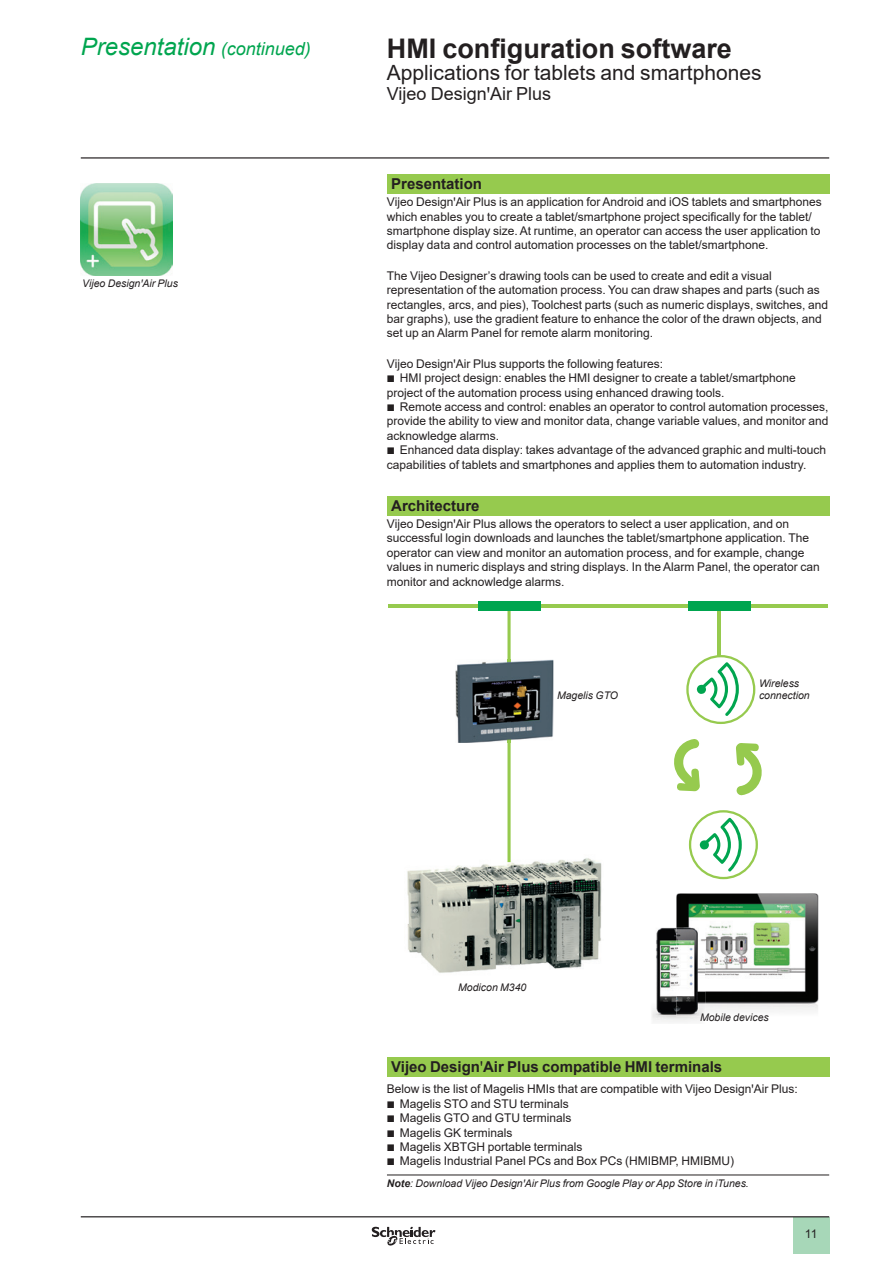
<style>
.page{position:relative;width:893px;height:1263px;background:#fff}
.page>*{position:absolute;margin:0;border:0;box-sizing:border-box;transform-origin:0 0}
._0_TitleLev1{font:700 27px "Arial";color:#231f20}
._0_Topic{font:italic 24px "Arial";color:#00a54f}
._0_TitleLev2{font:21px "Arial";color:#231f20}
._0_TitleLev3{font:18px "Arial";color:#231f20}
.Cell_Section_2__10{font:700 15px "Arial";color:#231f20}
._2_Text__8{font:12px/14.4px "Arial";color:#231f20}
._2_Nota__7{font:italic 10.5px "Arial";color:#231f20}
._2_Legend__7{font:italic 10.5px/12px "Arial";color:#231f20}
._1_Legend__7{font:italic 10.5px "Arial";color:#231f20}
.s1{font-size:18px}
.s2{font-family:"Graph Schneider"}
.s3{font-weight:400}
.s4{font-weight:700}
</style>
<div class="page">
<hr style="left:81px;top:157px;width:748px;height:2px;background:#231f20">
<div style="left:793px;top:1217px;width:36px;height:37px;background:#a7d7b8"></div>
<hr style="left:81px;top:1216px;width:748px;height:1px;background:#231f20">
<svg style="left:372px;top:1226px;width:63px;height:20px"></svg>
<div style="left:387px;top:174px;width:442px;height:20px;background:#96ca4e"></div>
<div style="left:387px;top:496px;width:442px;height:20px;background:#96ca4e"></div>
<div style="left:387px;top:1057px;width:442px;height:20px;background:#96ca4e"></div>
<img style="left:407px;top:858px;width:195px;height:115px">
<hr style="left:388px;top:604px;width:439px;height:4px;background:#96ca4e">
<svg style="left:507px;top:611px;width:4px;height:251px"></svg>
<hr style="left:718px;top:606px;width:3px;height:50px;background:#96ca4e">
<div style="left:478px;top:601px;width:62px;height:10px;background:#00a54f"></div>
<div style="left:689px;top:601px;width:62px;height:10px;background:#00a54f"></div>
<svg style="left:686px;top:655px;width:69px;height:69px"></svg>
<svg style="left:689px;top:810px;width:69px;height:69px"></svg>
<svg style="left:674px;top:739px;width:26px;height:52px"></svg>
<svg style="left:736px;top:743px;width:26px;height:52px"></svg>
<img style="left:676px;top:893px;width:142px;height:118px">
<img style="left:652px;top:928px;width:50px;height:94px">
<img style="left:676px;top:928px;width:29px;height:88px">
<img style="left:455px;top:659px;width:98px;height:84px">
<img style="left:507px;top:659px;width:4px;height:84px">
<img style="left:81px;top:183px;width:92px;height:92px">
<hr style="left:387px;top:1175px;width:442px;height:1px;background:#231f20">
<p class="_0_Topic" style="left:81px;top:31px;width:232px">Presentation <span class="s1">(continued)</span></p>
<p class="_0_TitleLev1" style="left:387px;top:29px;width:347px">HMI configuration software</p>
<p class="_0_TitleLev2" style="left:387px;top:58px;width:376px">Applications for tablets and smartphones</p>
<p class="_0_TitleLev3" style="left:387px;top:81px;width:166px">Vijeo DesignꞌAir Plus</p>
<p class="_1_Legend__7" style="left:82px;top:276px;width:97px">Vijeo DesignꞌAir Plus</p>
<p class="Cell_Section_2__10" style="left:391px;top:173px;width:92px">Presentation</p>
<p class="_2_Text__8" style="left:387px;top:195px;width:436px">Vijeo DesignꞌAir Plus is an application for Android and iOS tablets and smartphones which enables you to create a tablet/smartphone project specifically for the tablet/ smartphone display size. At runtime, an operator can access the user application to display data and control automation processes on the tablet/smartphone.</p>
<p class="_2_Text__8" style="left:387px;top:268px;width:443px">The Vijeo Designer’s drawing tools can be used to create and edit a visual representation of the automation process. You can draw shapes and parts (such as rectangles, arcs, and pies), Toolchest parts (such as numeric displays, switches, and bar graphs), use the gradient feature to enhance the color of the drawn objects, and set up an Alarm Panel for remote alarm monitoring.</p>
<p class="_2_Text__8" style="left:387px;top:356px;width:278px">Vijeo DesignꞌAir Plus supports the following features:</p>
<p class="_2_Text__8" style="left:387px;top:371px;width:410px"><span class="s2">b</span> HMI project design: enables the HMI designer to create a tablet/smartphone project of the automation process using enhanced drawing tools.</p>
<p class="_2_Text__8" style="left:387px;top:399px;width:443px;text-align:justify"><span class="s2">b</span> Remote access and control: enables an operator to control automation processes, provide the ability to view and monitor data, change variable values, and monitor and acknowledge alarms.</p>
<p class="_2_Text__8" style="left:387px;top:443px;width:441px"><span class="s2">b</span> Enhanced data display: takes advantage of the advanced graphic and multi-touch capabilities of tablets and smartphones and applies them to automation industry.</p>
<p class="Cell_Section_2__10" style="left:391px;top:495px;width:90px">Architecture</p>
<p class="_2_Text__8" style="left:387px;top:516px;width:434px">Vijeo DesignꞌAir Plus allows the operators to select a user application, and on successful login downloads and launches the tablet/smartphone application. The operator can view and monitor an automation process, and for example, change values in numeric displays and string displays. In the Alarm Panel, the operator can monitor and acknowledge alarms.</p>
<p class="_2_Legend__7" style="left:557px;top:690px;width:63px">Magelis GTO</p>
<p class="_2_Legend__7" style="left:759px;top:677px;width:52px">Wireless connection</p>
<p class="_2_Legend__7" style="left:458px;top:981px;width:70px">Modicon M340</p>
<p class="_2_Legend__7" style="left:700px;top:1011px;width:70px">Mobile devices</p>
<p class="Cell_Section_2__10" style="left:391px;top:1056px;width:332px">Vijeo Design<span class="s3">ꞌ</span>Air Plus compatible HMI terminals</p>
<p class="_2_Text__8" style="left:387px;top:1082px;width:412px">Below is the list of Magelis HMIs that are compatible with Vijeo DesignꞌAir Plus:</p>
<p class="_2_Text__8" style="left:387px;top:1096px;width:183px"><span class="s2">b</span> Magelis STO and STU terminals</p>
<p class="_2_Text__8" style="left:387px;top:1111px;width:186px"><span class="s2">b</span> Magelis GTO and GTU terminals</p>
<p class="_2_Text__8" style="left:387px;top:1125px;width:127px"><span class="s2">b</span> Magelis GK terminals</p>
<p class="_2_Text__8" style="left:387px;top:1139px;width:197px"><span class="s2">b</span> Magelis XBTGH portable terminals</p>
<p class="_2_Text__8" style="left:387px;top:1154px;width:349px"><span class="s2">b</span> Magelis Industrial Panel PCs and Box PCs (HMIBMP, HMIBMU)</p>
<p class="_2_Nota__7" style="left:387px;top:1176px;width:363px"><span class="s4">Note</span>: Download Vijeo DesignꞌAir Plus from Google Play or App Store in iTunes.</p>
<p class="_2_Text__8" style="left:805px;top:1226px;width:14px">11</p>
</div>
